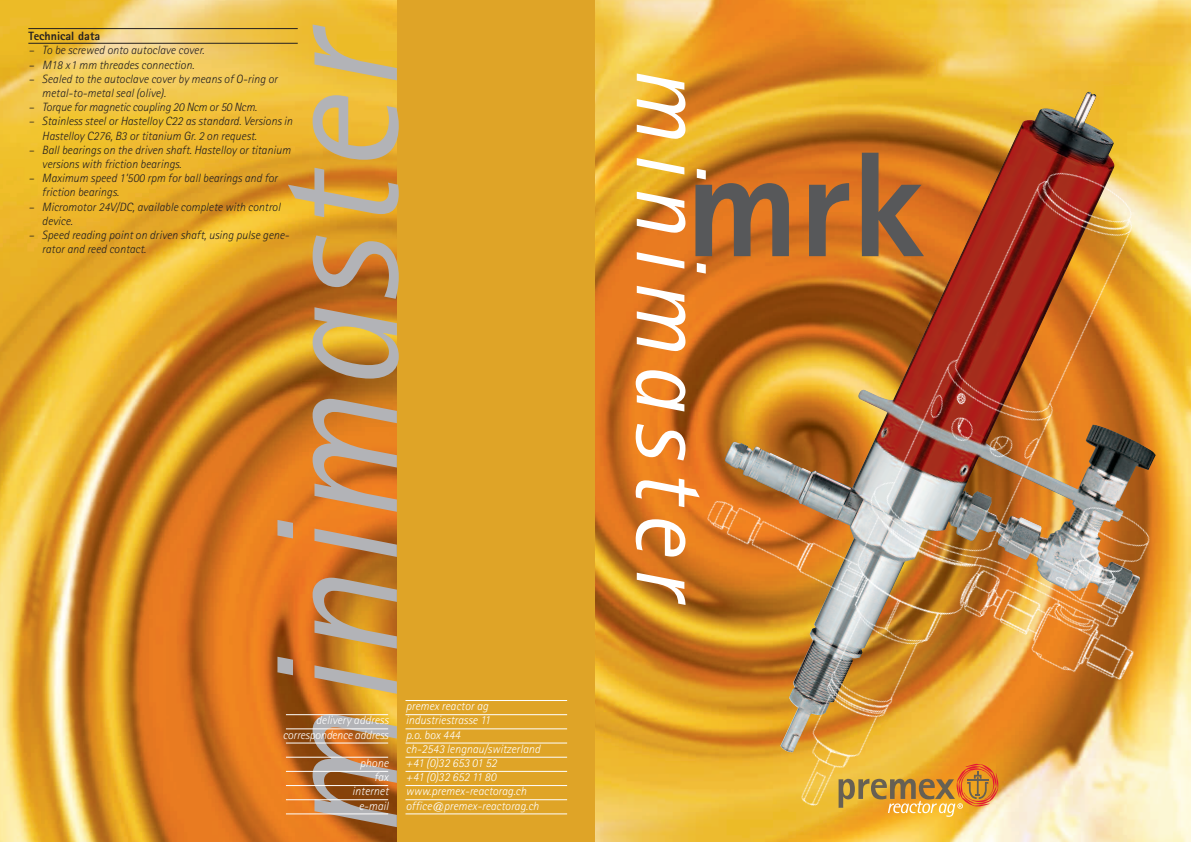
<style>
.page{position:relative;width:1191px;height:842px;background:#fff}
.page>*{position:absolute;margin:0;border:0;box-sizing:border-box;transform-origin:0 0}
.t1{font:italic 173px "Rotis Sans Serif";letter-spacing:.025em;color:#b2b3b7}
.t2{font:800 150px "Rotis Sans Serif";color:#57585a}
.t3{font:italic 100px "Rotis Sans Serif";letter-spacing:.1em;color:#fff}
.t4{font:italic 300 12px/14.2px "Rotis Sans Serif";color:#231f20}
.t5{font:italic 300 12px/14.2px "Rotis Sans Serif";color:#fff;text-align:right}
.t6{font:800 12px "Rotis Sans Serif";color:#231f20}
</style>
<div class="page">
<div style="left:397px;top:0;width:198px;height:842px;background:#dfa427"></div>
<img style="left:595px;top:0;width:596px;height:842px">
<img style="left:0;top:0;width:397px;height:842px">
<hr style="left:28px;top:28px;width:270px;height:1px;background:#231f20">
<hr style="left:28px;top:43px;width:270px;height:1px;background:#231f20">
<img style="left:725px;top:92px;width:389px;height:72px">
<img style="left:624px;top:164px;width:567px;height:678px">
<svg style="left:838px;top:764px;width:160px;height:53px"></svg>
<hr style="left:405px;top:714px;width:162px;height:1px;background:#fff">
<hr style="left:405px;top:700px;width:162px;height:1px;background:#fff">
<hr style="left:405px;top:729px;width:162px;height:1px;background:#fff">
<hr style="left:405px;top:743px;width:162px;height:1px;background:#fff">
<hr style="left:405px;top:757px;width:162px;height:1px;background:#fff">
<hr style="left:405px;top:771px;width:162px;height:1px;background:#fff">
<hr style="left:405px;top:785px;width:162px;height:1px;background:#fff">
<hr style="left:405px;top:799px;width:162px;height:1px;background:#fff">
<hr style="left:405px;top:814px;width:162px;height:1px;background:#fff">
<hr style="left:286px;top:814px;width:102px;height:1px;background:#fff">
<hr style="left:286px;top:799px;width:102px;height:1px;background:#fff">
<hr style="left:286px;top:785px;width:102px;height:1px;background:#fff">
<hr style="left:286px;top:771px;width:102px;height:1px;background:#fff">
<hr style="left:286px;top:757px;width:102px;height:1px;background:#fff">
<hr style="left:286px;top:743px;width:102px;height:1px;background:#fff">
<hr style="left:286px;top:714px;width:102px;height:1px;background:#fff">
<hr style="left:286px;top:729px;width:102px;height:1px;background:#fff">
<h1 class="t1" style="left:277px;top:841px;width:818px;rotate:-90deg">minimaster</h1>
<p class="t6" style="left:28px;top:32px;width:73px">Technical data</p>
<p class="t4" style="left:28px;top:44px;width:178px">– To be screwed onto autoclave cover.</p>
<p class="t4" style="left:28px;top:59px;width:167px">– M18 x1 mm threades connection.</p>
<p class="t4" style="left:42px;top:73px;width:237px;text-indent:-14px">– Sealed to the autoclave cover by means of O-ring or metal-to-metal seal (olive).</p>
<p class="t4" style="left:28px;top:101px;width:230px">– Torque for magnetic coupling 20 Ncm or 50 Ncm.</p>
<p class="t4" style="left:42px;top:115px;width:252px;text-indent:-14px">– Stainless steel or Hastelloy C22 as standard. Versions in<br>Hastelloy C276, B3 or titanium Gr. 2 on request.</p>
<p class="t4" style="left:42px;top:144px;width:250px;text-indent:-14px">– Ball bearings on the driven shaft. Hastelloy or titanium versions with friction bearings.</p>
<p class="t4" style="left:42px;top:172px;width:237px;text-indent:-14px">– Maximum speed 1’500 rpm for ball bearings and for friction bearings.</p>
<p class="t4" style="left:42px;top:201px;width:240px;text-indent:-14px">– Micromotor 24V/DC, available complete with control device.</p>
<p class="t4" style="left:42px;top:229px;width:249px;text-indent:-14px">– Speed reading point on driven shaft, using pulse gene&shy;rator and reed contact.</p>
<p class="t5" style="left:406px;top:700px;width:136px;text-align:left">premex reactor ag industriestrasse 11<br>p.o. box 444<br>ch-2543 lengnau/switzerland +41 (0)32 653 01 52<br>+41 (0)32 652 11 80 www.premex-reactorag.ch office@premex-reactorag.ch</p>
<p class="t5" style="left:283px;top:714px;width:107px">delivery address correspondence address</p>
<p class="t5" style="left:352px;top:757px;width:38px">phone fax internet e-mail</p>
<h3 class="t3" style="left:706px;top:65px;width:541px;rotate:90deg">minimaster</h3>
<h2 class="t2" style="left:685px;top:153px;width:240px">mrk</h2>
</div>
